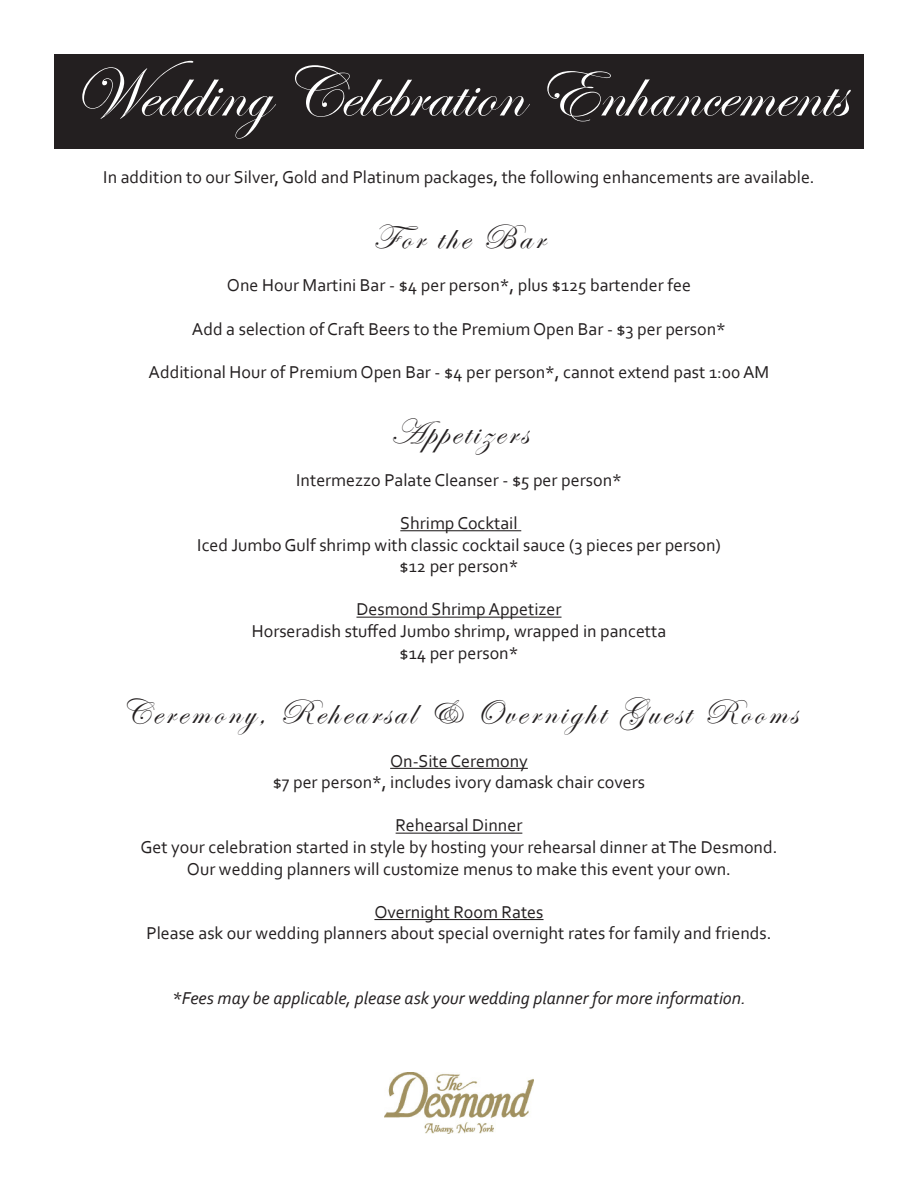
<style>
.page{position:relative;width:918px;height:1188px;background:#fff}
.page>*{position:absolute;margin:0;border:0;box-sizing:border-box;transform-origin:0 0}
.t1{font:72px "Edwardian Script ITC";color:#fff}
.t2{font:36px "Edwardian Script ITC";letter-spacing:.09em;color:#231f20}
.t3{font:18px "Corbel";color:#231f20}
.t4{font:italic 18px "Corbel";color:#231f20}
</style>
<div class="page">
<div style="left:54px;top:54px;width:810px;height:94px;background:#231f20"></div>
<hr style="left:400px;top:530px;width:121px;height:1px;background:#231f20">
<hr style="left:356px;top:617px;width:206px;height:1px;background:#231f20">
<hr style="left:390px;top:768px;width:138px;height:1px;background:#231f20">
<hr style="left:396px;top:833px;width:126px;height:1px;background:#231f20">
<hr style="left:374px;top:919px;width:170px;height:1px;background:#231f20">
<img style="left:385px;top:1072px;width:148px;height:62px">
<p class="t1" style="left:71px;top:54px;width:776px">Wedding Celebration Enhancements</p>
<p class="t3" style="left:103px;top:166px;width:713px">In addition to our Silver, Gold and Platinum packages, the following enhancements are available.</p>
<p class="t2" style="left:373px;top:218px;width:173px">For the Bar</p>
<p class="t3" style="left:227px;top:274px;width:466px">One Hour Martini Bar - $4 per person*, plus $125 bartender fee</p>
<p class="t3" style="left:192px;top:318px;width:536px">Add a selection of Craft Beers to the Premium Open Bar - $3 per person*</p>
<p class="t3" style="left:149px;top:361px;width:622px">Additional Hour of Premium Open Bar - $4 per person*, cannot extend past 1:00 AM</p>
<p class="t2" style="left:390px;top:412px;width:139px">Appetizers</p>
<p class="t3" style="left:296px;top:469px;width:327px">Intermezzo Palate Cleanser - $5 per person*</p>
<p class="t3" style="left:400px;top:512px;width:119px">Shrimp Cocktail</p>
<p class="t3" style="left:197px;top:534px;width:525px">Iced Jumbo Gulf shrimp with classic cocktail sauce (3 pieces per person)</p>
<p class="t3" style="left:400px;top:555px;width:120px">$12 per person*</p>
<p class="t3" style="left:356px;top:598px;width:207px">Desmond Shrimp Appetizer</p>
<p class="t3" style="left:252px;top:620px;width:416px">Horseradish stuffed Jumbo shrimp, wrapped in pancetta</p>
<p class="t3" style="left:400px;top:642px;width:120px">$14 per person*</p>
<p class="t2" style="left:121px;top:693px;width:678px">Ceremony, Rehearsal &amp; Overnight Guest Rooms</p>
<p class="t3" style="left:390px;top:750px;width:139px">On-Site Ceremony</p>
<p class="t3" style="left:273px;top:771px;width:374px">$7 per person*, includes ivory damask chair covers</p>
<p class="t3" style="left:396px;top:814px;width:128px">Rehearsal Dinner</p>
<p class="t3" style="left:140px;top:836px;width:639px">Get your celebration started in style by hosting your rehearsal dinner at The Desmond.</p>
<p class="t3" style="left:187px;top:858px;width:546px">Our wedding planners will customize menus to make this event your own.</p>
<p class="t3" style="left:374px;top:901px;width:171px">Overnight Room Rates</p>
<p class="t3" style="left:146px;top:922px;width:627px">Please ask our wedding planners about special overnight rates for family and friends.</p>
<p class="t4" style="left:172px;top:987px;width:575px">*Fees may be applicable, please ask your wedding planner for more information.</p>
</div>
